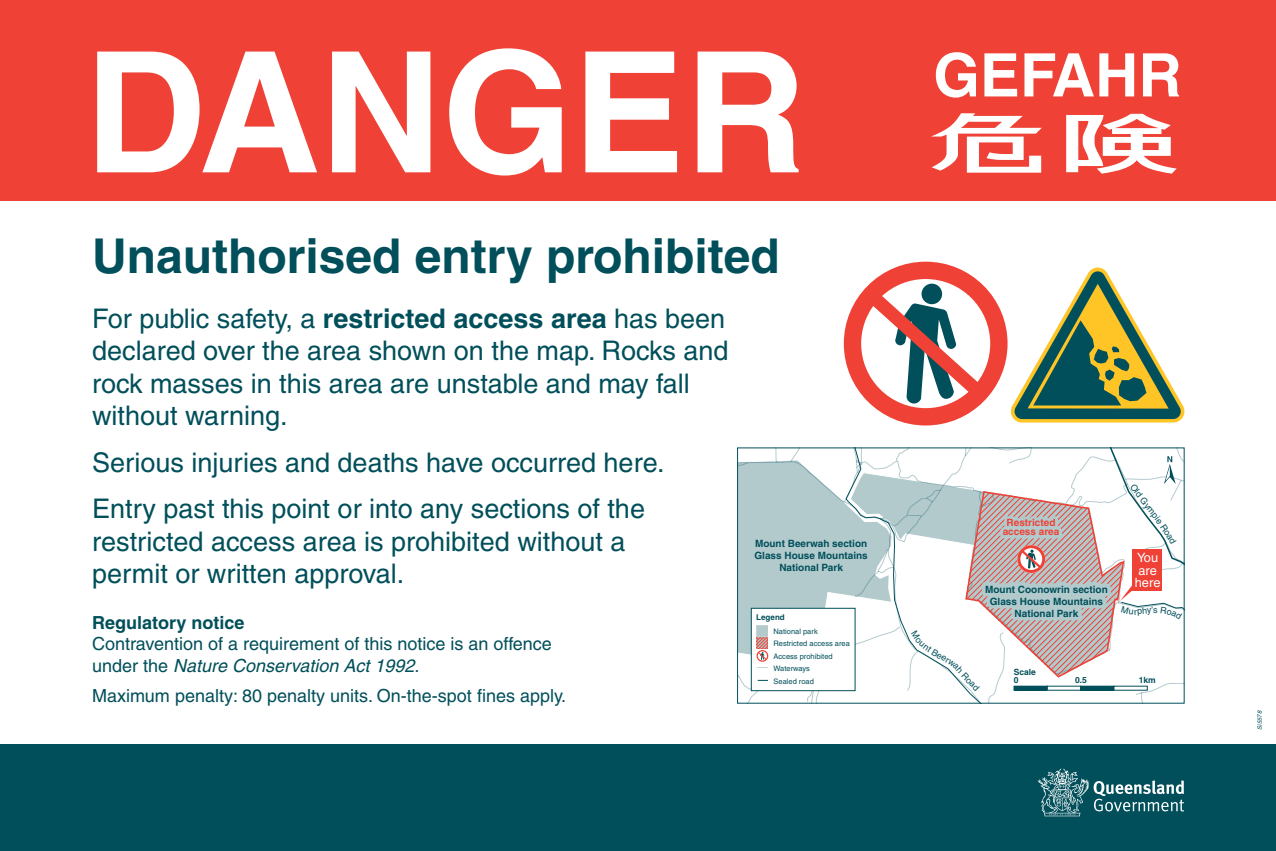
<style>
.page{position:relative;width:1276px;height:851px;background:#fff}
.page>*{position:absolute;margin:0;border:0;box-sizing:border-box;transform-origin:0 0}
.t1{font:700 48px "Helvetica LT";color:#004f5a}
.t2{font:27px/32.4px "Helvetica LT";color:#004f5a}
.t3{font:18px/21.6px "Helvetica LT";color:#004f5a}
.t4{font:700 18px "Helvetica LT";color:#004f5a}
.t5{font:12.8px/12.8px "Helvetica LT";color:#fff}
.t6{font:700 10px/12px "Helvetica LT";color:#004f5a;text-align:center}
.t7{font:700 10px/9px "Helvetica LT";color:#ef4135;text-align:center}
.t8{font:9px "Helvetica LT";color:#004f5a}
.t9{font:700 8.5px/8.5px "Helvetica LT";color:#004f5a}
.t10{font:700 8px "Helvetica LT";color:#004f5a}
.t11{font:7.5px/12.5px "Helvetica LT";color:#004f5a}
.t12{font:italic 6px "Helvetica LT";color:#004f5a}
.s1{font-weight:700}
.s2{font-style:italic}
</style>
<div class="page">
<div style="left:0;top:0;width:1276px;height:200px;background:#ef4135"></div>
<svg style="left:97px;top:52px;width:220px;height:120px"></svg>
<svg style="left:332px;top:52px;width:98px;height:120px"></svg>
<svg style="left:449px;top:48px;width:113px;height:127px"></svg>
<svg style="left:585px;top:52px;width:92px;height:120px"></svg>
<svg style="left:697px;top:52px;width:101px;height:120px"></svg>
<svg style="left:936px;top:52px;width:40px;height:46px"></svg>
<svg style="left:984px;top:53px;width:33px;height:43px"></svg>
<svg style="left:1024px;top:53px;width:110px;height:43px"></svg>
<svg style="left:1143px;top:53px;width:36px;height:43px"></svg>
<svg style="left:1066px;top:114px;width:110px;height:60px"></svg>
<svg style="left:931px;top:113px;width:110px;height:60px"></svg>
<svg style="left:844px;top:261px;width:340px;height:164px"></svg>
<div style="left:0;top:744px;width:1276px;height:106px;background:#004f5a"></div>
<svg style="left:1037px;top:768px;width:147px;height:48px"></svg>
<svg style="left:737px;top:448px;width:447px;height:255px"></svg>
<h1 class="t1" style="left:92px;top:226px;width:689px">Unauthorised entry prohibited</h1>
<p class="t2" style="left:92px;top:302px;width:638px">For public safety, a <span class="s1">restricted access area</span> has been declared over the area shown on the map. Rocks and rock masses in this area are unstable and may fall without warning.</p>
<p class="t2" style="left:92px;top:439px;width:574px;line-height:46.5px">Serious injuries and deaths have occurred here.<br>Entry past this point or into any sections of the</p>
<p class="t2" style="left:92px;top:525px;width:535px">restricted access area is prohibited without a permit or written approval.</p>
<p class="t4" style="left:92px;top:611px;width:154px">Regulatory notice</p>
<p class="t3" style="left:92px;top:633px;width:461px">Contravention of a requirement of this notice is an offence under the <span class="s2">Nature Conservation Act 1992</span>.</p>
<p class="t3" style="left:92px;top:684px;width:475px">Maximum penalty: 80 penalty units. On-the-spot fines apply.</p>
<p class="t6" style="left:754px;top:537px;width:115px">Mount Beerwah section<br>Glass House Mountains<br>National Park</p>
<p class="t10" style="left:756px;top:611px;width:30px">Legend</p>
<p class="t11" style="left:773px;top:624px;width:78px">National park<br>Restricted access area<br>Access prohibited<br>Waterways<br>Sealed road</p>
<p class="t7" style="left:1002px;top:518px;width:58px">Restricted access area</p>
<p class="t6" style="left:985px;top:582px;width:124px">Mount Coonowrin section<br>Glass House Mountains<br>National Park</p>
<p class="t8" style="left:1136px;top:481px;width:25px;rotate:53deg">Old G</p>
<p class="t5" style="left:1134px;top:550px;width:27px">You are here</p>
<p class="t8" style="left:1153px;top:604px;width:6px">s</p>
<p class="t9" style="left:1013px;top:667px;width:24px">Scale<br>0</p>
<p class="t9" style="left:1075px;top:675px;width:13px">0.5</p>
<p class="t9" style="left:1138px;top:675px;width:19px">1km</p>
<p class="t12" style="left:1256px;top:729px;width:21px;rotate:-90deg">Si5578</p>
</div>
